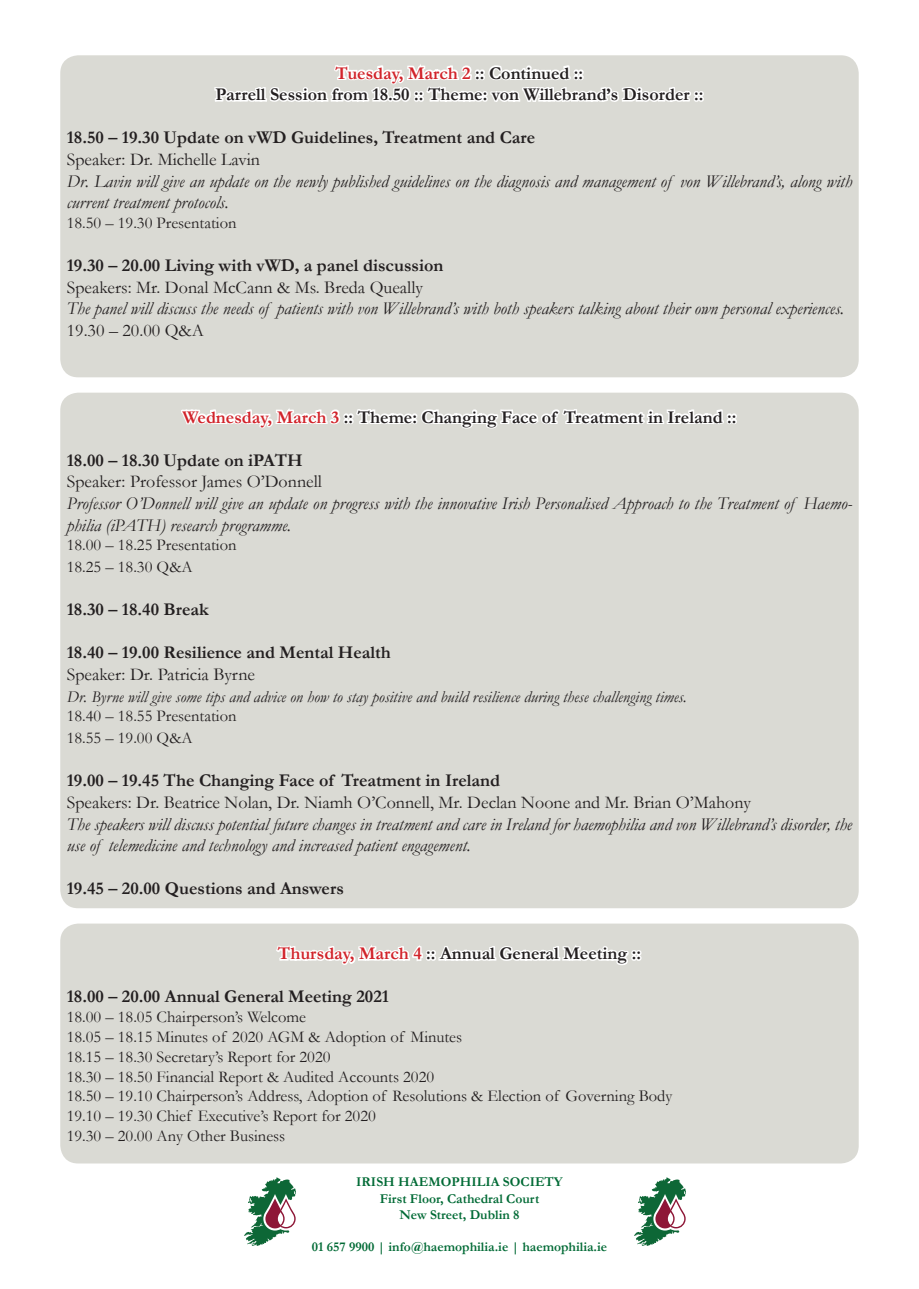
<style>
.page{position:relative;width:919px;height:1289px;background:#fff}
.page>*{position:absolute;margin:0;border:0;box-sizing:border-box;transform-origin:0 0}
.t1{font:italic 18px/21.6px "Garamond";color:#231f20}
.t2{font:700 18px/21.6px "Garamond";color:#231f20;text-align:center}
.t3{font:18px "Garamond";color:#231f20}
.t4{font:16.5px/19.8px "Garamond";color:#231f20}
.t5{font:italic 16.5px "Garamond";color:#231f20}
.t6{font:700 13.5px/16.2px "Garamond";color:#006a35;text-align:center}
.s1{color:#d1232a}
</style>
<div class="page">
<div style="left:60px;top:923px;width:798px;height:240px;background:#dadad4;border-radius:18px"></div>
<div style="left:60px;top:392px;width:798px;height:516px;background:#dadad4;border-radius:18px"></div>
<div style="left:60px;top:55px;width:798px;height:322px;background:#dadad4;border-radius:18px"></div>
<svg style="left:212px;top:55px;width:494px;height:47px"></svg>
<svg style="left:179px;top:377px;width:560px;height:52px"></svg>
<svg style="left:274px;top:908px;width:370px;height:57px"></svg>
<svg style="left:244px;top:1177px;width:52px;height:69px"></svg>
<svg style="left:634px;top:1177px;width:52px;height:69px"></svg>
<p class="t2" style="left:215px;top:62px;width:489px"><span class="s1">Tuesday, March 2</span> :: Continued ::<br>Parrell Session from 18.50 :: Theme: von Willebrand’s Disorder ::</p>
<p class="t2" style="left:67px;top:127px;width:470px">18.50 – 19.30 Update on vWD Guidelines, Treatment and Care</p>
<p class="t3" style="left:67px;top:147px;width:195px">Speaker: Dr. Michelle Lavin</p>
<p class="t1" style="left:67px;top:170px;width:786px">Dr. Lavin will give an update on the newly published guidelines on the diagnosis and management of von Willebrand’s, along with current treatment protocols.</p>
<p class="t4" style="left:67px;top:212px;width:171px">18.50 – 19.30 Presentation</p>
<p class="t2" style="left:67px;top:255px;width:378px">19.30 – 20.00 Living with vWD, a panel discussion</p>
<p class="t3" style="left:67px;top:275px;width:357px">Speakers: Mr. Donal McCann &amp; Ms. Breda Queally</p>
<p class="t1" style="left:67px;top:297px;width:778px">The panel will discuss the needs of patients with von Willebrand’s with both speakers talking about their own personal experiences.</p>
<p class="t3" style="left:67px;top:318px;width:139px">19.30 – 20.00 Q&amp;A</p>
<p class="t2" style="left:182px;top:406px;width:555px"><span class="s1">Wednesday, March 3</span> :: Theme: Changing Face of Treatment in Ireland ::</p>
<p class="t2" style="left:67px;top:449px;width:237px">18.00 – 18.30 Update on iPATH</p>
<p class="t3" style="left:67px;top:469px;width:257px">Speaker: Professor James O’Donnell</p>
<p class="t1" style="left:67px;top:492px;width:787px">Professor O’Donnell will give an update on progress with the innovative Irish Personalised Approach to the Treatment of Haemo&shy;philia (iPATH) research programme.</p>
<p class="t4" style="left:67px;top:534px;width:171px;line-height:21.6px">18.00 – 18.25 Presentation<br>18.25 – 18.30 Q&amp;A</p>
<p class="t2" style="left:67px;top:599px;width:143px">18.30 – 18.40 Break</p>
<p class="t2" style="left:67px;top:642px;width:325px">18.40 – 19.00 Resilience and Mental Health</p>
<p class="t3" style="left:67px;top:662px;width:190px">Speaker: Dr. Patricia Byrne</p>
<p class="t5" style="left:67px;top:685px;width:621px">Dr. Byrne will give some tips and advice on how to stay positive and build resilience during these challenging times.</p>
<p class="t4" style="left:67px;top:705px;width:171px;line-height:21.6px">18.40 – 18.55 Presentation<br>18.55 – 19.00 Q&amp;A</p>
<p class="t2" style="left:67px;top:770px;width:435px">19.00 – 19.45 The Changing Face of Treatment in Ireland</p>
<p class="t3" style="left:67px;top:790px;width:685px">Speakers: Dr. Beatrice Nolan, Dr. Niamh O’Connell, Mr. Declan Noone and Mr. Brian O’Mahony</p>
<p class="t1" style="left:67px;top:812px;width:786px">The speakers will discuss potential future changes in treatment and care in Ireland for haemophilia and von Willebrand’s disorder, the use of telemedicine and technology and increased patient engagement.</p>
<p class="t2" style="left:67px;top:878px;width:279px">19.45 – 20.00 Questions and Answers</p>
<p class="t2" style="left:278px;top:942px;width:365px"><span class="s1">Thursday, March 4</span> :: Annual General Meeting ::</p>
<p class="t2" style="left:67px;top:986px;width:323px">18.00 – 20.00 Annual General Meeting 2021</p>
<p class="t4" style="left:67px;top:1006px;width:607px">18.00 – 18.05 Chairperson’s Welcome<br>18.05 – 18.15 Minutes of 2020 AGM &amp; Adoption of Minutes<br>18.15 – 18.30 Secretary’s Report for 2020<br>18.30 – 18.50 Financial Report &amp; Audited Accounts 2020<br>18.50 – 19.10 Chairperson’s Address, Adoption of Resolutions &amp; Election of Governing Body 19.10 – 19.30 Chief Executive’s Report for 2020<br>19.30 – 20.00 Any Other Business</p>
<p class="t6" style="left:356px;top:1173px;width:208px">IRISH HAEMOPHILIA SOCIETY<br>First Floor, Cathedral Court<br>New Street, Dublin 8</p>
<p class="t6" style="left:311px;top:1238px;width:297px">01 657 9900 | info@haemophilia.ie | haemophilia.ie</p>
</div>
